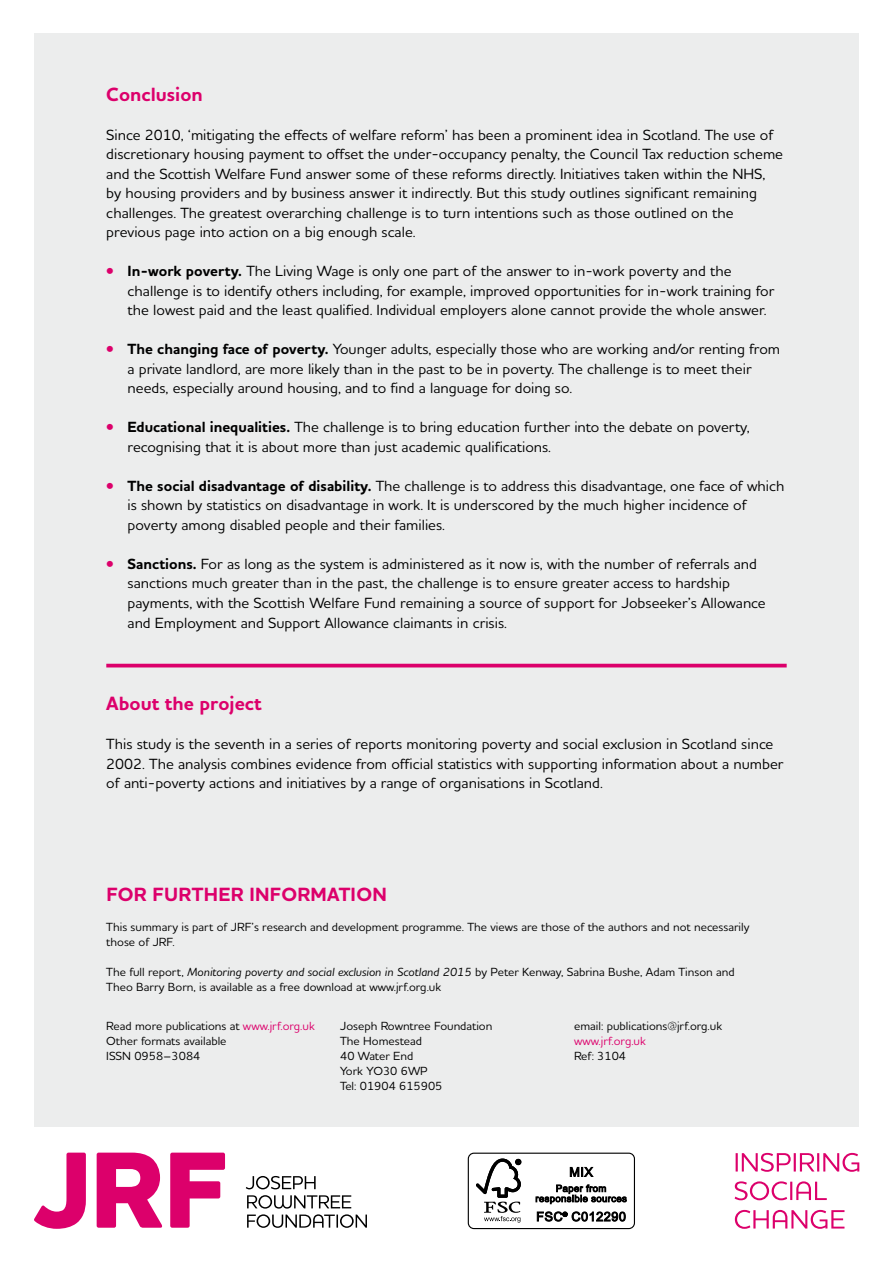
<style>
.page{position:relative;width:893px;height:1263px;background:#fff}
.page>*{position:absolute;margin:0;border:0;box-sizing:border-box;transform-origin:0 0}
.t1{font:700 19.5px "Houschka Alt Pro";color:#dc006b}
.t2{font:500 15px/19.5px "Houschka Alt Pro";color:#000}
.t3{font:500 12px/15px "Houschka Alt Pro";color:#000}
.t4{font:500 12px "Houschka Alt Pro";color:#dc006b}
.s1{font-weight:700;color:#dc006b}
.s2{font-weight:700}
.s3{font-style:italic}
.s4{color:#dc006b}
</style>
<div class="page">
<div style="left:34px;top:34px;width:825px;height:1093px;background:#eceded"></div>
<svg style="left:34px;top:1152px;width:52px;height:77px"></svg>
<svg style="left:97px;top:1152px;width:66px;height:76px"></svg>
<svg style="left:170px;top:1152px;width:55px;height:76px"></svg>
<svg style="left:246px;top:1176px;width:70px;height:13px"></svg>
<svg style="left:247px;top:1195px;width:104px;height:13px"></svg>
<svg style="left:247px;top:1214px;width:120px;height:14px"></svg>
<svg style="left:736px;top:1153px;width:123px;height:19px"></svg>
<svg style="left:735px;top:1181px;width:92px;height:19px"></svg>
<svg style="left:735px;top:1210px;width:109px;height:19px"></svg>
<div style="left:468px;top:1152px;width:167px;height:77px;border:1px solid #000;border-radius:6px"></div>
<svg style="left:476px;top:1158px;width:45px;height:64px"></svg>
<svg style="left:570px;top:1166px;width:23px;height:11px"></svg>
<svg style="left:536px;top:1184px;width:91px;height:20px"></svg>
<svg style="left:537px;top:1211px;width:89px;height:11px"></svg>
<hr style="left:106px;top:664px;width:681px;height:3px;background:#dc006b">
<h1 class="t1" style="left:106px;top:82px;width:98px">Conclusion</h1>
<p class="t2" style="left:106px;top:125px;width:678px">Since 2010, ‘mitigating the effects of welfare reform’ has been a prominent idea in Scotland. The use of discretionary housing payment to offset the under-occupancy penalty, the Council Tax reduction scheme and the Scottish Welfare Fund answer some of these reforms directly. Initiatives taken within the NHS, by housing providers and by business answer it indirectly. But this study outlines significant remaining challenges. The greatest overarching challenge is to turn intentions such as those outlined on the previous page into action on a big enough scale.</p>
<p class="t2" style="left:128px;top:261px;width:648px;text-indent:-21px"><span class="s1">•</span> <span class="s2">In-work poverty.</span> The Living Wage is only one part of the answer to in-work poverty and the challenge is to identify others including, for example, improved opportunities for in-work training for the lowest paid and the least qualified. Individual employers alone cannot provide the whole answer.</p>
<p class="t2" style="left:128px;top:339px;width:654px;text-indent:-21px"><span class="s1">•</span> <span class="s2">The changing face of poverty.</span> Younger adults, especially those who are working and/or renting from a private landlord, are more likely than in the past to be in poverty. The challenge is to meet their needs, especially around housing, and to find a language for doing so.</p>
<p class="t2" style="left:128px;top:417px;width:624px;text-indent:-21px"><span class="s1">•</span> <span class="s2">Educational inequalities.</span> The challenge is to bring education further into the debate on poverty, recognising that it is about more than just academic qualifications.</p>
<p class="t2" style="left:128px;top:476px;width:658px;text-indent:-21px"><span class="s1">•</span> <span class="s2">The social disadvantage of disability.</span> The challenge is to address this disadvantage, one face of which is shown by statistics on disadvantage in work. It is underscored by the much higher incidence of poverty among disabled people and their families.</p>
<p class="t2" style="left:128px;top:554px;width:640px;text-indent:-21px"><span class="s1">•</span> <span class="s2">Sanctions.</span> For as long as the system is administered as it now is, with the number of referrals and sanctions much greater than in the past, the challenge is to ensure greater access to hardship payments, with the Scottish Welfare Fund remaining a source of support for Jobseeker’s Allowance and Employment and Support Allowance claimants in crisis.</p>
<h1 class="t1" style="left:106px;top:691px;width:157px">About the project</h1>
<p class="t2" style="left:106px;top:734px;width:679px">This study is the seventh in a series of reports monitoring poverty and social exclusion in Scotland since<br>2002. The analysis combines evidence from official statistics with supporting information about a number of anti-poverty actions and initiatives by a range of organisations in Scotland.</p>
<h1 class="t1" style="left:106px;top:881px;width:282px">FOR FURTHER INFORMATION</h1>
<p class="t3" style="left:106px;top:919px;width:645px">This summary is part of JRF’s research and development programme. The views are those of the authors and not necessarily those of JRF.</p>
<p class="t3" style="left:106px;top:964px;width:630px">The full report, <span class="s3">Monitoring poverty and social exclusion in Scotland 2015</span> by Peter Kenway, Sabrina Bushe, Adam Tinson and<br>Theo Barry Born, is available as a free download at www.jrf.org.uk</p>
<p class="t3" style="left:106px;top:1018px;width:210px">Read more publications at <span class="s4">www.jrf.org.uk<br></span>Other formats available<br>ISSN 0958–3084</p>
<p class="t3" style="left:340px;top:1018px;width:154px">Joseph Rowntree Foundation<br>The Homestead<br>40 Water End<br>York YO30 6WP<br>Tel: 01904 615905</p>
<p class="t3" style="left:574px;top:1018px;width:150px">email: publications@jrf.org.uk</p>
<p class="t4" style="left:574px;top:1033px;width:73px">www.jrf.org.uk</p>
<p class="t3" style="left:574px;top:1048px;width:54px">Ref: 3104</p>
</div>
